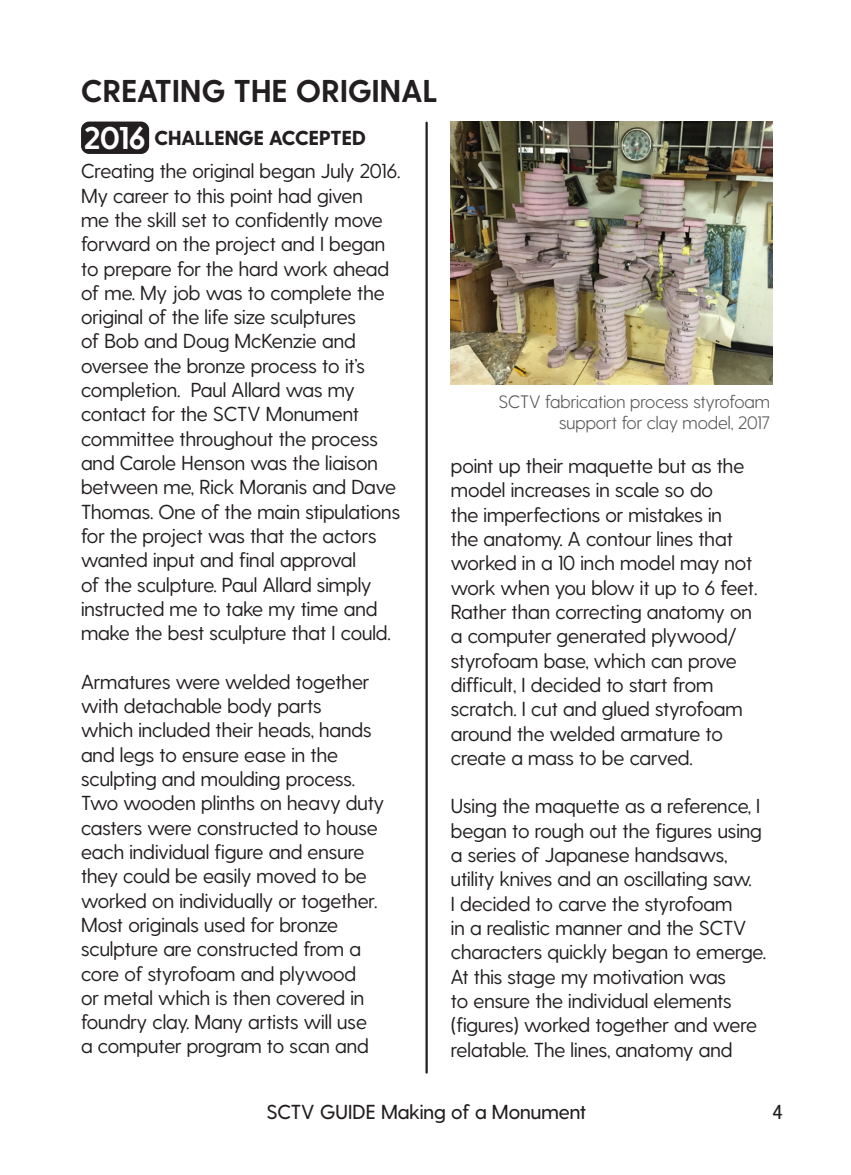
<style>
.page{position:relative;width:851px;height:1175px;background:#fff}
.page>*{position:absolute;margin:0;border:0;box-sizing:border-box;transform-origin:0 0}
.t1{font:700 31.5px "Greycliff CF";letter-spacing:.01em;color:#231f20}
.t2{font:700 31.5px "Greycliff CF";color:#fff}
.t3{font:20.25px/24.3px "Greycliff CF";color:#231f20}
.t4{font:500 20.25px "Greycliff CF";color:#231f20}
.t5{font:800 20.25px "Greycliff CF";color:#231f20}
.photo_credits{font:300 18px/20.2px "Greycliff CF";color:#57585a;text-align:right}
</style>
<div class="page">
<hr style="left:425px;top:123px;width:3px;height:949px;background:#231f20">
<div style="left:81px;top:122px;width:68px;height:32px;background:#231f20;border-radius:8px"></div>
<img style="left:451px;top:122px;width:321px;height:263px">
<p class="t1" style="left:81px;top:72px;width:358px">CREATING THE ORIGINAL</p>
<p class="t2" style="left:84px;top:119px;width:63px">2016</p>
<p class="t5" style="left:154px;top:126px;width:213px">CHALLENGE ACCEPTED</p>
<p class="t3" style="left:81px;top:159px;width:321px">Creating the original began July 2016.<br>My career to this point had given<br>me the skill set to confidently move forward on the project and I began to prepare for the hard work ahead of me. My job was to complete the original of the life size sculptures<br>of Bob and Doug McKenzie and oversee the bronze process to it’s completion. Paul Allard was my contact for the SCTV Monument committee throughout the process and Carole Henson was the liaison between me, Rick Moranis and Dave Thomas. One of the main stipulations for the project was that the actors wanted input and final approval<br>of the sculpture. Paul Allard simply instructed me to take my time and make the best sculpture that I could.</p>
<p class="t3" style="left:81px;top:669px;width:305px">Armatures were welded together with detachable body parts<br>which included their heads, hands and legs to ensure ease in the sculpting and moulding process.<br>Two wooden plinths on heavy duty casters were constructed to house each individual figure and ensure they could be easily moved to be worked on individually or together.<br>Most originals used for bronze sculpture are constructed from a core of styrofoam and plywood<br>or metal which is then covered in foundry clay. Many artists will use<br>a computer program to scan and</p>
<p class="photo_credits" style="left:499px;top:392px;width:272px">SCTV fabrication process styrofoam support for clay model, 2017</p>
<p class="t3" style="left:451px;top:454px;width:308px">point up their maquette but as the model increases in scale so do<br>the imperfections or mistakes in<br>the anatomy. A contour lines that worked in a 10 inch model may not work when you blow it up to 6 feet.<br>Rather than correcting anatomy on a computer generated plywood/ styrofoam base, which can prove difficult, I decided to start from scratch. I cut and glued styrofoam around the welded armature to create a mass to be carved.</p>
<p class="t3" style="left:451px;top:794px;width:317px">Using the maquette as a reference, I began to rough out the figures using a series of Japanese handsaws, utility knives and an oscillating saw.<br>I decided to carve the styrofoam<br>in a realistic manner and the SCTV characters quickly began to emerge.<br>At this stage my motivation was<br>to ensure the individual elements (figures) worked together and were relatable. The lines, anatomy and</p>
<p class="t4" style="left:267px;top:1100px;width:321px">SCTV GUIDE Making of a Monument</p>
<p class="t4" style="left:772px;top:1100px;width:12px">4</p>
</div>
